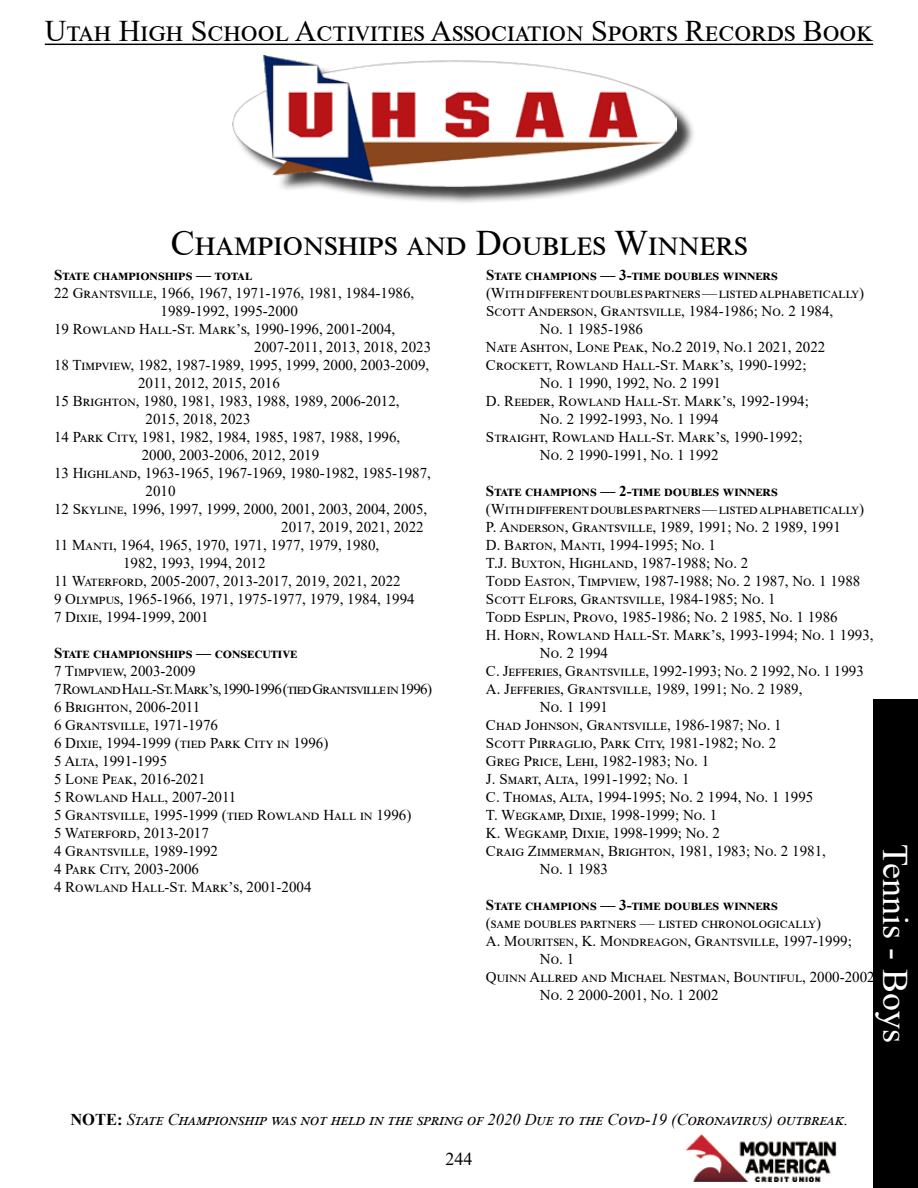
<style>
.page{position:relative;width:918px;height:1188px;background:#fff}
.page>*{position:absolute;margin:0;border:0;box-sizing:border-box;transform-origin:0 0}
.t1{font:36px "Times New Roman";color:#000}
.t2{font:36px "Times New Roman";color:#fff}
.t3{font:30px "Times New Roman";color:#000}
.t4{font:18px "Times New Roman";color:#000}
.t5{font:italic 16.5px "Times New Roman";color:#000}
.t6{font:15px/18px "Times New Roman";color:#000}
.t7{font:700 15px "Times New Roman";color:#000}
.s1{font-weight:700;font-style:normal}
</style>
<div class="page">
<hr style="left:45px;top:44px;width:828px;height:1px;background:#000">
<div style="left:235px;top:58px;width:461px;height:147px;background:#000;opacity:.75"></div>
<img style="left:232px;top:55px;width:445px;height:132px">
<img style="left:685px;top:1134px;width:152px;height:48px">
<div style="left:873px;top:699px;width:45px;height:489px;background:#000"></div>
<h2 class="t3" style="left:45px;top:10px;width:830px">Utah High School Activities Association Sports Records Book</h2>
<h1 class="t1" style="left:171px;top:218px;width:578px">Championships and Doubles Winners</h1>
<p class="t7" style="left:54px;top:264px;width:200px">State championships — total</p>
<p class="t6" style="left:54px;top:284px;width:362px">22 Grantsville, 1966, 1967, 1971-1976, 1981, 1984-1986,</p>
<p class="t6" style="left:160px;top:302px;width:139px">1989-1992, 1995-2000</p>
<p class="t6" style="left:54px;top:320px;width:343px">19 Rowland Hall-St. Mark’s, 1990-1996, 2001-2004,</p>
<p class="t6" style="left:254px;top:338px;width:178px">2007-2011, 2013, 2018, 2023</p>
<p class="t6" style="left:54px;top:356px;width:377px">18 Timpview, 1982, 1987-1989, 1995, 1999, 2000, 2003-2009,</p>
<p class="t6" style="left:138px;top:374px;width:143px">2011, 2012, 2015, 2016</p>
<p class="t6" style="left:54px;top:392px;width:347px">15 Brighton, 1980, 1981, 1983, 1988, 1989, 2006-2012,</p>
<p class="t6" style="left:146px;top:410px;width:106px">2015, 2018, 2023</p>
<p class="t6" style="left:54px;top:428px;width:348px">14 Park City, 1981, 1982, 1984, 1985, 1987, 1988, 1996,</p>
<p class="t6" style="left:142px;top:446px;width:179px">2000, 2003-2006, 2012, 2019</p>
<p class="t6" style="left:54px;top:464px;width:379px">13 Highland, 1963-1965, 1967-1969, 1980-1982, 1985-1987,</p>
<p class="t6" style="left:146px;top:482px;width:31px">2010</p>
<p class="t6" style="left:54px;top:500px;width:375px">12 Skyline, 1996, 1997, 1999, 2000, 2001, 2003, 2004, 2005,</p>
<p class="t6" style="left:281px;top:518px;width:144px">2017, 2019, 2021, 2022</p>
<p class="t6" style="left:54px;top:536px;width:327px">11 Manti, 1964, 1965, 1970, 1971, 1977, 1979, 1980,</p>
<p class="t6" style="left:123px;top:554px;width:144px">1982, 1993, 1994, 2012</p>
<p class="t6" style="left:54px;top:572px;width:348px">11 Waterford, 2005-2007, 2013-2017, 2019, 2021, 2022</p>
<p class="t6" style="left:54px;top:590px;width:362px">9 Olympus, 1965-1966, 1971, 1975-1977, 1979, 1984, 1994</p>
<p class="t6" style="left:54px;top:608px;width:156px">7 Dixie, 1994-1999, 2001</p>
<p class="t7" style="left:54px;top:642px;width:245px">State championships — consecutive</p>
<p class="t6" style="left:54px;top:662px;width:379px">7 Timpview, 2003-2009<br>7 Rowland Hall-St. Mark’s, 1990-1996 (tied Grantsville in 1996)<br>6 Brighton, 2006-2011<br>6 Grantsville, 1971-1976<br>6 Dixie, 1994-1999 (tied Park City in 1996)<br>5 Alta, 1991-1995<br>5 Lone Peak, 2016-2021<br>5 Rowland Hall, 2007-2011<br>5 Grantsville, 1995-1999 (tied Rowland Hall in 1996)<br>5 Waterford, 2013-2017<br>4 Grantsville, 1989-1992<br>4 Park City, 2003-2006<br>4 Rowland Hall-St. Mark’s, 2001-2004</p>
<p class="t7" style="left:486px;top:264px;width:293px">State champions — 3-time doubles winners</p>
<p class="t6" style="left:486px;top:284px;width:380px">(With different doubles partners — listed alphabetically)</p>
<p class="t6" style="left:486px;top:302px;width:349px">Scott Anderson, Grantsville, 1984-1986; No. 2 1984,</p>
<p class="t6" style="left:540px;top:320px;width:105px">No. 1 1985-1986</p>
<p class="t6" style="left:486px;top:338px;width:341px">Nate Ashton, Lone Peak, No.2 2019, No.1 2021, 2022</p>
<p class="t6" style="left:486px;top:356px;width:322px">Crockett, Rowland Hall-St. Mark’s, 1990-1992;</p>
<p class="t6" style="left:540px;top:374px;width:183px">No. 1 1990, 1992, No. 2 1991</p>
<p class="t6" style="left:486px;top:392px;width:324px">D. Reeder, Rowland Hall-St. Mark’s, 1992-1994;</p>
<p class="t6" style="left:540px;top:410px;width:180px">No. 2 1992-1993, No. 1 1994</p>
<p class="t6" style="left:486px;top:428px;width:318px">Straight, Rowland Hall-St. Mark’s, 1990-1992;</p>
<p class="t6" style="left:540px;top:446px;width:180px">No. 2 1990-1991, No. 1 1992</p>
<p class="t7" style="left:486px;top:480px;width:293px">State champions — 2-time doubles winners</p>
<p class="t6" style="left:486px;top:500px;width:380px">(With different doubles partners — listed alphabetically)</p>
<p class="t6" style="left:486px;top:518px;width:356px">P. Anderson, Grantsville, 1989, 1991; No. 2 1989, 1991</p>
<p class="t6" style="left:486px;top:536px;width:232px">D. Barton, Manti, 1994-1995; No. 1</p>
<p class="t6" style="left:486px;top:554px;width:264px">T.J. Buxton, Highland, 1987-1988; No. 2</p>
<p class="t6" style="left:486px;top:572px;width:376px">Todd Easton, Timpview, 1987-1988; No. 2 1987, No. 1 1988</p>
<p class="t6" style="left:486px;top:590px;width:291px">Scott Elfors, Grantsville, 1984-1985; No. 1</p>
<p class="t6" style="left:486px;top:608px;width:353px">Todd Esplin, Provo, 1985-1986; No. 2 1985, No. 1 1986</p>
<p class="t6" style="left:486px;top:626px;width:389px">H. Horn, Rowland Hall-St. Mark’s, 1993-1994; No. 1 1993,</p>
<p class="t6" style="left:540px;top:644px;width:70px">No. 2 1994</p>
<p class="t6" style="left:486px;top:662px;width:380px">C. Jefferies, Grantsville, 1992-1993; No. 2 1992, No. 1 1993</p>
<p class="t6" style="left:486px;top:680px;width:318px">A. Jefferies, Grantsville, 1989, 1991; No. 2 1989,</p>
<p class="t6" style="left:540px;top:698px;width:70px">No. 1 1991</p>
<p class="t6" style="left:486px;top:716px;width:297px">Chad Johnson, Grantsville, 1986-1987; No. 1</p>
<p class="t6" style="left:486px;top:734px;width:292px">Scott Pirraglio, Park City, 1981-1982; No. 2</p>
<p class="t6" style="left:486px;top:752px;width:225px">Greg Price, Lehi, 1982-1983; No. 1</p>
<p class="t6" style="left:486px;top:770px;width:205px">J. Smart, Alta, 1991-1992; No. 1</p>
<p class="t6" style="left:486px;top:788px;width:329px">C. Thomas, Alta, 1994-1995; No. 2 1994, No. 1 1995</p>
<p class="t6" style="left:486px;top:806px;width:233px">T. Wegkamp, Dixie, 1998-1999; No. 1</p>
<p class="t6" style="left:486px;top:824px;width:236px">K. Wegkamp, Dixie, 1998-1999; No. 2</p>
<p class="t6" style="left:486px;top:842px;width:341px">Craig Zimmerman, Brighton, 1981, 1983; No. 2 1981,</p>
<p class="t6" style="left:540px;top:860px;width:70px">No. 1 1983</p>
<p class="t7" style="left:486px;top:894px;width:293px">State champions — 3-time doubles winners</p>
<p class="t6" style="left:486px;top:914px;width:337px">(same doubles partners — listed chronologically)</p>
<p class="t6" style="left:486px;top:932px;width:367px">A. Mouritsen, K. Mondreagon, Grantsville, 1997-1999;</p>
<p class="t6" style="left:540px;top:950px;width:36px">No. 1</p>
<p class="t6" style="left:486px;top:968px;width:394px">Quinn Allred and Michael Nestman, Bountiful, 2000-2002;</p>
<p class="t6" style="left:540px;top:986px;width:180px">No. 2 2000-2001, No. 1 2002</p>
<h1 class="t2" style="left:920px;top:844px;width:201px;rotate:90deg">Tennis - Boys</h1>
<p class="t5" style="left:70px;top:1108px;width:779px"><span class="s1">NOTE:</span> State Championship was not held in the spring of 2020 Due to the Covd-19 (Coronavirus) outbreak.</p>
<p class="t4" style="left:446px;top:1146px;width:28px">244</p>
</div>
